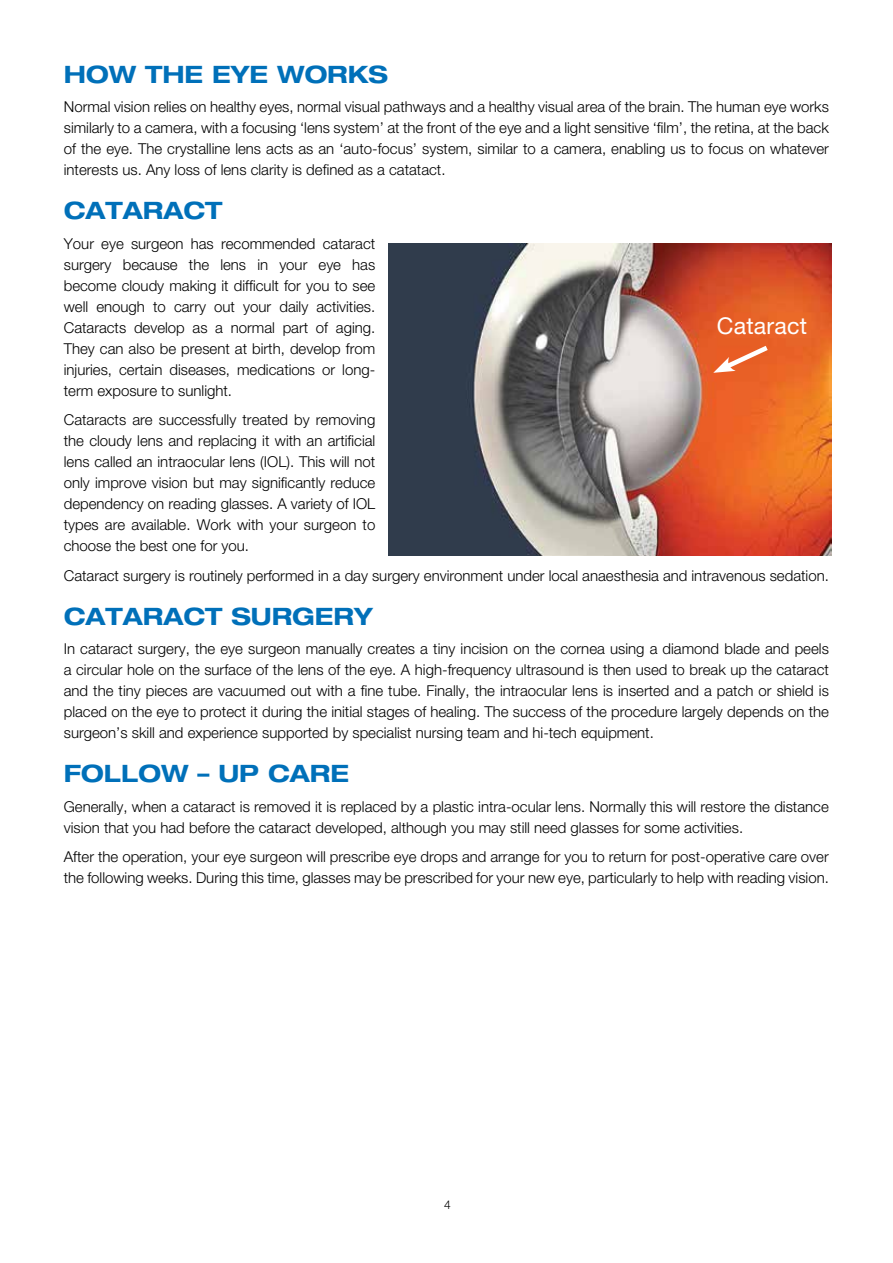
<style>
.page{position:relative;width:893px;height:1263px;background:#fff}
.page>*{position:absolute;margin:0;border:0;box-sizing:border-box;transform-origin:0 0}
.t1{font:700 expanded 24px "Helvetica Neue";color:#0070b9}
.t2{font:23.1px "Helvetica Neue";letter-spacing:.01em;color:#fff}
.t3{font:300 15px/21px "Helvetica Neue";color:#000;text-align:justify}
.t4{font:300 12px "Helvetica Neue";color:#000}
</style>
<div class="page">
<img style="left:388px;top:243px;width:443px;height:312px">
<svg style="left:713px;top:342px;width:60px;height:32px;background:#eb7848"></svg>
<hr style="left:892px;top:0;width:1px;height:1263px;background:#e3e8f5">
<h1 class="t1" style="left:64px;top:59px;width:326px">HOW TH E EYE WORKS</h1>
<p class="t3" style="left:64px;top:96px;width:767px">Normal vision relies on healthy eyes, normal visual pathways and a healthy visual area of the brain. The human eye works similarly to a camera, with a focusing ‘lens system’ at the front of the eye and a light sensitive ‘film’, the retina, at the back of the eye. The crystalline lens acts as an ‘auto-focus’ system, similar to a camera, enabling us to focus on whatever interests us. Any loss of lens clarity is defined as a catatact.</p>
<h1 class="t1" style="left:64px;top:196px;width:160px">CATARACT</h1>
<p class="t3" style="left:64px;top:233px;width:313px">Your eye surgeon has recommended cataract surgery because the lens in your eye has become cloudy making it difficult for you to see well enough to carry out your daily activities.<br>Cataracts develop as a normal part of aging.<br>They can also be present at birth, develop from injuries, certain diseases, medications or long&shy;term exposure to sunlight.</p>
<p class="t3" style="left:64px;top:409px;width:313px">Cataracts are successfully treated by removing the cloudy lens and replacing it with an artificial lens called an intraocular lens (IOL). This will not only improve vision but may significantly reduce dependency on reading glasses. A variety of IOL types are available. Work with your surgeon to choose the best one for you.</p>
<p class="t3" style="left:64px;top:565px;width:767px">Cataract surgery is routinely performed in a day surgery environment under local anaesthesia and intravenous sedation.</p>
<h1 class="t1" style="left:64px;top:601px;width:272px">CATARACT SURGERY</h1>
<p class="t3" style="left:64px;top:638px;width:767px">In cataract surgery, the eye surgeon manually creates a tiny incision on the cornea using a diamond blade and peels a circular hole on the surface of the lens of the eye. A high-frequency ultrasound is then used to break up the cataract and the tiny pieces are vacuumed out with a fine tube. Finally, the intraocular lens is inserted and a patch or shield is placed on the eye to protect it during the initial stages of healing. The success of the procedure largely depends on the surgeon’s skill and experience supported by specialist nursing team and hi-tech equipment.</p>
<h1 class="t1" style="left:64px;top:759px;width:266px">FOLLOW – UP CARE</h1>
<p class="t3" style="left:64px;top:796px;width:766px">Generally, when a cataract is removed it is replaced by a plastic intra-ocular lens. Normally this will restore the distance vision that you had before the cataract developed, although you may still need glasses for some activities.</p>
<p class="t3" style="left:64px;top:846px;width:767px">After the operation, your eye surgeon will prescribe eye drops and arrange for you to return for post-operative care over the following weeks. During this time, glasses may be prescribed for your new eye, particularly to help with reading vision.</p>
<h2 class="t2" style="left:717px;top:312px;width:92px">Cataract</h2>
<p class="t4" style="left:444px;top:1197px;width:8px">4</p>
</div>
